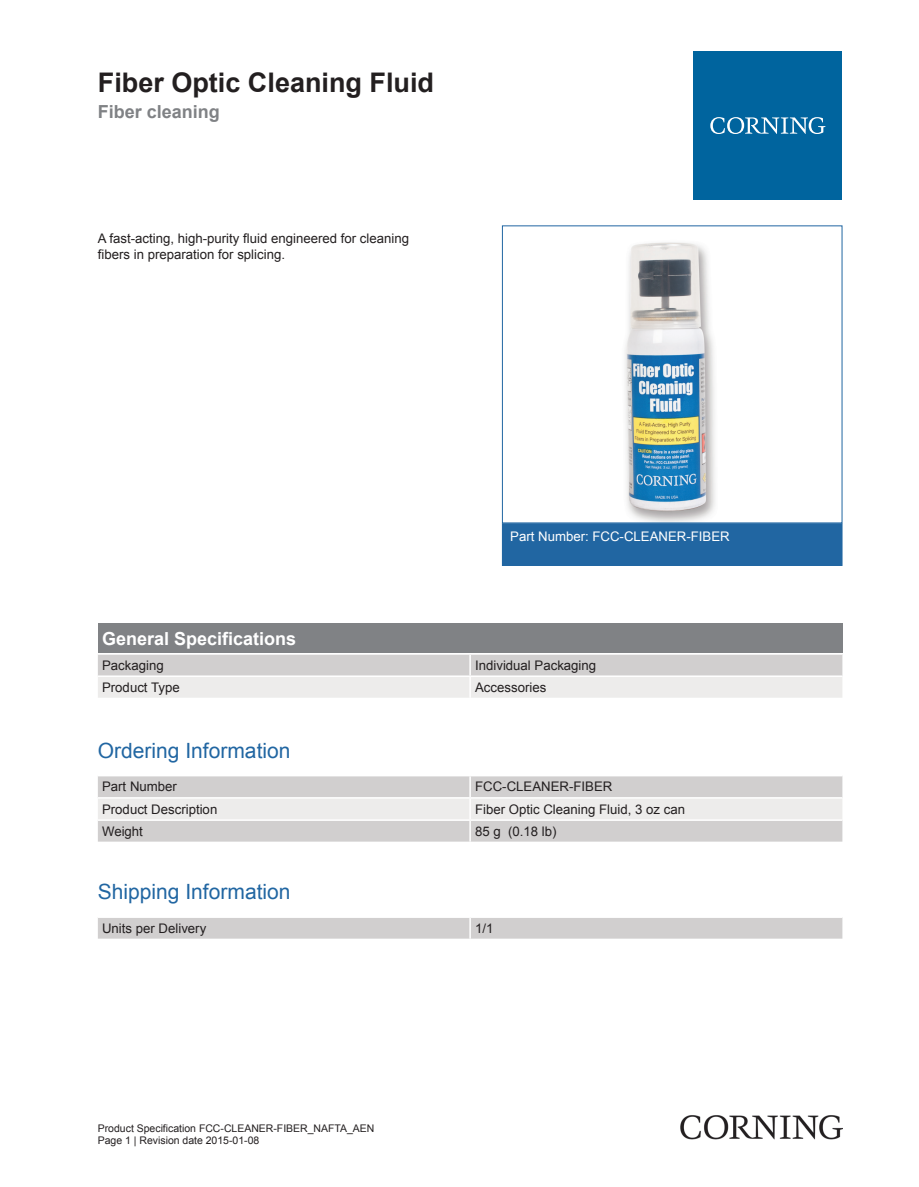
<style>
.page{position:relative;width:919px;height:1187px;background:#fff}
.page>*{position:absolute;margin:0;border:0;box-sizing:border-box;transform-origin:0 0}
.t1{font:700 27px "Arial";color:#231f20}
.t2{font:21px "Arial";color:#2166a2}
.t3{font:700 18px "Arial";color:#fff}
.t4{font:700 18px "Arial";color:#808285}
.t5{font:13.2px/15.9px "Arial";color:#231f20}
.t6{font:13.2px "Arial";color:#fff}
.t7{font:10.5px/12.6px "Arial";color:#231f20}
</style>
<div class="page">
<img style="left:625px;top:242px;width:90px;height:279px">
<div style="left:502px;top:523px;width:340px;height:42px;background:#2166a2"></div>
<div style="left:502px;top:523px;width:340px;height:43px;border:1px solid #2166a2"></div>
<div style="left:98px;top:623px;width:744px;height:30px;background:#808285"></div>
<svg style="left:98px;top:654px;width:744px;height:43px;background:#dfdddd"></svg>
<hr style="left:469px;top:654px;width:2px;height:21px;background:#fff">
<hr style="left:469px;top:677px;width:2px;height:20px;background:#fff">
<hr style="left:98px;top:675px;width:372px;height:2px;background:#fff">
<hr style="left:470px;top:675px;width:372px;height:2px;background:#fff">
<div style="left:98px;top:776px;width:744px;height:65px;background:#d1cfcf"></div>
<div style="left:98px;top:798px;width:744px;height:21px;background:#edeceb"></div>
<hr style="left:469px;top:776px;width:2px;height:21px;background:#fff">
<hr style="left:469px;top:798px;width:2px;height:21px;background:#fff">
<hr style="left:469px;top:820px;width:2px;height:21px;background:#fff">
<hr style="left:98px;top:797px;width:372px;height:1px;background:#fff">
<hr style="left:470px;top:797px;width:372px;height:1px;background:#fff">
<hr style="left:98px;top:819px;width:372px;height:1px;background:#fff">
<hr style="left:470px;top:819px;width:372px;height:1px;background:#fff">
<div style="left:98px;top:918px;width:744px;height:20px;background:#d1cfcf"></div>
<hr style="left:469px;top:917px;width:2px;height:21px;background:#fff">
<div style="left:693px;top:51px;width:149px;height:149px;background:#00649e"></div>
<svg style="left:710px;top:117px;width:115px;height:17px"></svg>
<img style="left:680px;top:1115px;width:162px;height:24px">
<h1 class="t1" style="left:98px;top:64px;width:338px">Fiber Optic Cleaning Fluid</h1>
<h3 class="t4" style="left:98px;top:100px;width:124px">Fiber cleaning</h3>
<p class="t5" style="left:98px;top:231px;width:313px">A fast -acting, high -purity fluid engineered for cleaning fibers in preparation for splicing.</p>
<p class="t6" style="left:510px;top:527px;width:221px">Part Number: FCC-CLEANER-FIBER</p>
<h3 class="t3" style="left:102px;top:626px;width:196px">General Specifications</h3>
<p class="t5" style="left:102px;top:657px;width:63px">Packaging</p>
<p class="t5" style="left:475px;top:657px;width:123px">Individual Packaging</p>
<p class="t5" style="left:102px;top:679px;width:79px">Product Type</p>
<p class="t5" style="left:475px;top:679px;width:73px">Accessories</p>
<h2 class="t2" style="left:98px;top:736px;width:194px">Ordering Information</h2>
<p class="t5" style="left:102px;top:779px;width:76px">Part Number</p>
<p class="t5" style="left:475px;top:779px;width:139px">FCC-CLEANER-FIBER</p>
<p class="t5" style="left:102px;top:801px;width:117px">Product Description</p>
<p class="t5" style="left:475px;top:801px;width:211px">Fiber Optic Cleaning Fluid, 3 oz can</p>
<p class="t5" style="left:102px;top:823px;width:42px">Weight</p>
<p class="t5" style="left:475px;top:823px;width:83px">85 g (0.18 lb)</p>
<h2 class="t2" style="left:98px;top:878px;width:194px">Shipping Information</h2>
<p class="t5" style="left:102px;top:920px;width:106px">Units per Delivery</p>
<p class="t5" style="left:475px;top:920px;width:20px">1/1</p>
<p class="t7" style="left:98px;top:1121px;width:278px">Product Specification FCC-CLEANER-FIBER_NAFTA_AEN<br>Page 1 | Revision date 2015-01-08</p>
</div>
